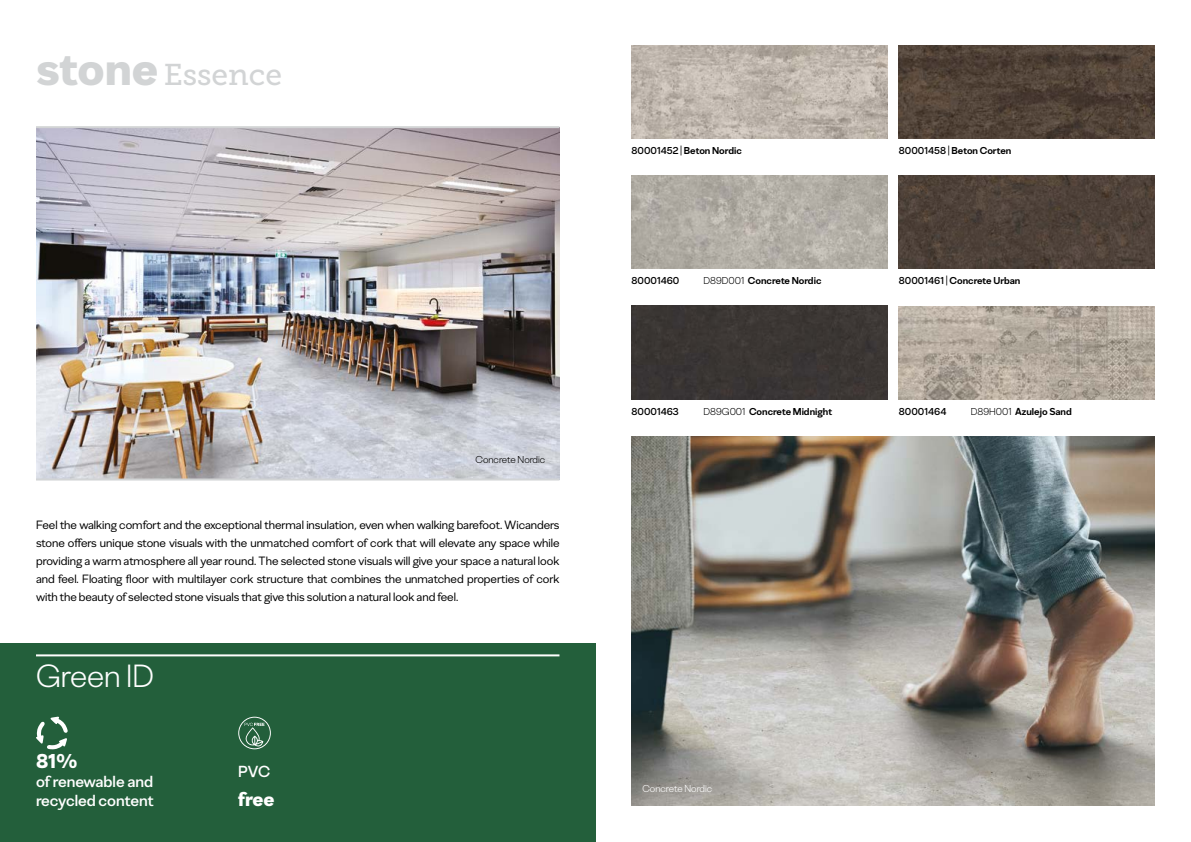
<style>
.page{position:relative;width:1191px;height:842px;background:#fff}
.page>*{position:absolute;margin:0;border:0;box-sizing:border-box;transform-origin:0 0}
.t1{font:900 48px "Amorim Sans";color:#d2d4d5}
.t2{font:300 32px "Amorim Sans";color:#fff}
.t3{font:30px "Museo Slab 500";color:#d2d4d5}
.t4{font:900 20px "Amorim Sans";letter-spacing:-.005em;color:#fff}
.t5{font:500 16px/19.2px "Amorim Sans";color:#fff}
.t6{font:12px/18px "Amorim Sans";color:#000;text-align:justify}
.t7{font:700 10px "Amorim Sans";color:#000}
.t8{font:500 10px "Amorim Sans";color:#000}
.t9{font:300 10px "Amorim Sans";color:#fff}
.t10{font:300 10px "Amorim Sans";color:#000}
.s1{font-weight:500}
.s2{font-weight:400}
.s3{font-weight:300}
</style>
<div class="page">
<div style="left:0;top:643px;width:595px;height:199px;background:#235f3b"></div>
<img style="left:631px;top:176px;width:256px;height:93px">
<img style="left:631px;top:45px;width:256px;height:93px">
<img style="left:631px;top:436px;width:524px;height:370px">
<img style="left:899px;top:176px;width:256px;height:93px">
<img style="left:899px;top:306px;width:256px;height:93px">
<img style="left:899px;top:45px;width:256px;height:93px">
<div style="left:631px;top:306px;width:256px;height:93px;background:#3a3634"></div>
<img style="left:36px;top:128px;width:523px;height:350px">
<hr style="left:36px;top:478px;width:523px;height:2px;background:#d2d4d5">
<hr style="left:36px;top:126px;width:523px;height:2px;background:#d2d4d5">
<hr style="left:36px;top:654px;width:523px;height:2px;background:#fff">
<svg style="left:36px;top:717px;width:32px;height:32px"></svg>
<svg style="left:238px;top:717px;width:33px;height:32px"></svg>
<h1 class="t1" style="left:36px;top:37px;width:124px">stone</h1>
<h3 class="t3" style="left:164px;top:57px;width:120px">Essence</h3>
<p class="t10" style="left:475px;top:453px;width:71px">Concrete Nordic</p>
<p class="t6" style="left:36px;top:516px;width:525px">Feel the walking comfort and the exceptional thermal insulation, even when walking barefoot. Wicanders stone offers unique stone visuals with the unmatched comfort of cork that will elevate any space while providing a warm atmosphere all year round. The selected stone visuals will give your space a natural look and feel. Floating floor with multilayer cork structure that combines the unmatched properties of cork with the beauty of selected stone visuals that give this solution a natural look and feel.</p>
<h2 class="t2" style="left:36px;top:655px;width:119px">Green ID</h2>
<h3 class="t4" style="left:36px;top:748px;width:43px">81%</h3>
<h3 class="t5" style="left:36px;top:771px;width:119px">of renewable and recycled content</h3>
<h3 class="t5" style="left:238px;top:762px;width:33px">PVC</h3>
<h3 class="t4" style="left:238px;top:786px;width:38px">free</h3>
<p class="t7" style="left:631px;top:144px;width:112px"><span class="s1">80001452</span> <span class="s2">|</span> Beton Nordic</p>
<p class="t7" style="left:899px;top:144px;width:114px"><span class="s1">80001458</span> <span class="s2">|</span> Beton Corten</p>
<p class="t8" style="left:631px;top:274px;width:49px">80001460</p>
<p class="t7" style="left:703px;top:274px;width:119px"><span class="s3">D89D001</span> Concrete Nordic</p>
<p class="t7" style="left:899px;top:274px;width:123px"><span class="s1">80001461</span> <span class="s2">|</span> Concrete Urban</p>
<p class="t8" style="left:631px;top:405px;width:49px">80001463</p>
<p class="t7" style="left:703px;top:405px;width:130px"><span class="s3">D89G001</span> Concrete Midnight</p>
<p class="t8" style="left:899px;top:405px;width:49px">80001464</p>
<p class="t7" style="left:971px;top:405px;width:102px"><span class="s3">D89H001</span> Azulejo Sand</p>
<p class="t9" style="left:642px;top:782px;width:71px">Concrete Nordic</p>
</div>
